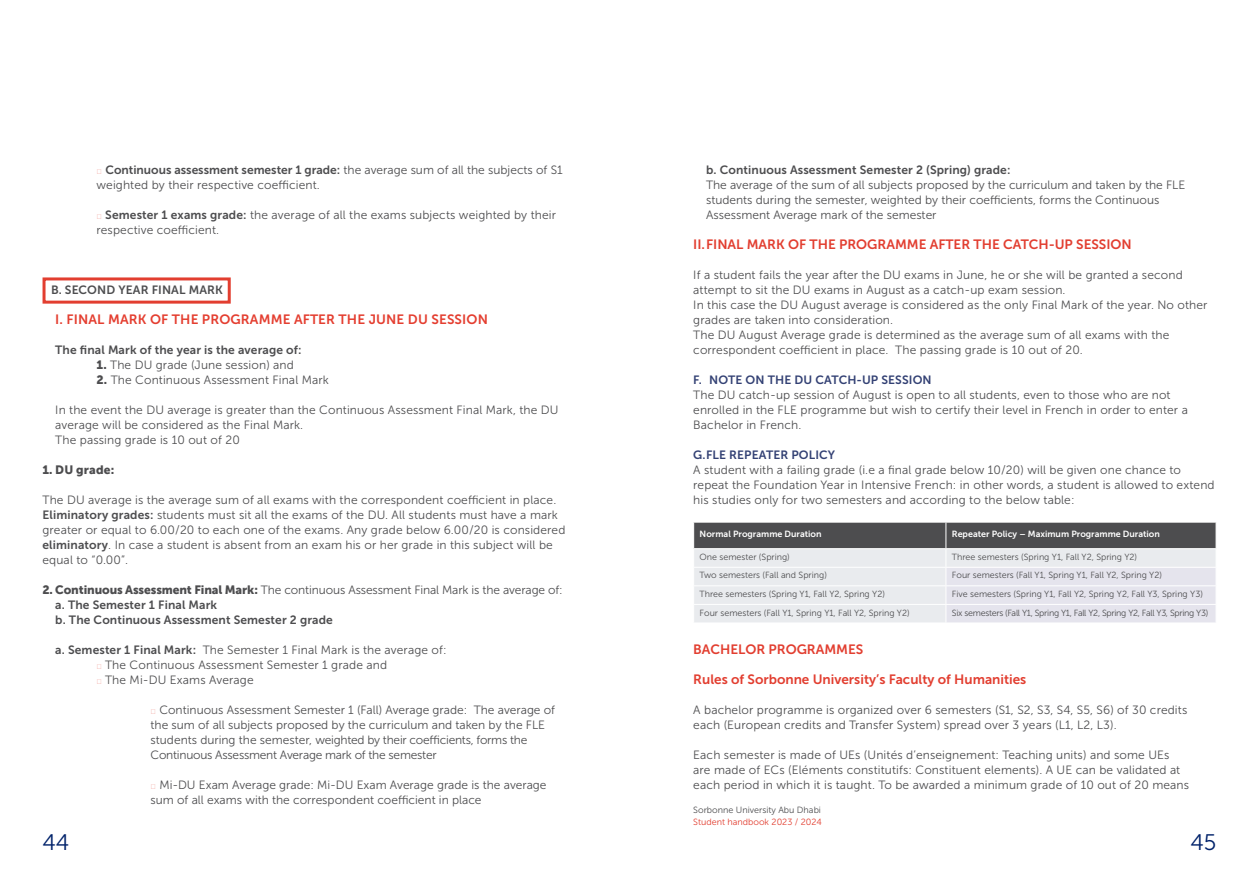
<style>
.page{position:relative;width:1259px;height:893px;background:#fff}
.page>*{position:absolute;margin:0;border:0;box-sizing:border-box;transform-origin:0 0}
.t1{font:22.5px "Museo Sans 300";color:#00226a}
.t2{font:13.5px "Museo Sans 700";color:#e23e30}
.t3{font:13.5px "Museo Sans 700";letter-spacing:.01em;color:#e43e30}
.t4{font:12px/15px "Museo Sans 300";letter-spacing:.01em;color:#4d4d4f}
.t5{font:12px/15px "Museo Sans 700";letter-spacing:.01em;color:#4d4d4f}
.t6{font:12px "Museo Sans 300";letter-spacing:-.01em;color:#4d4d4f}
.t7{font:12px "Museo Sans 700";letter-spacing:.01em;color:#334174}
.t8{font:12px "Museo Sans 900";letter-spacing:.01em;color:#4d4d4f}
.t9{font:9px "Museo Sans 300";color:#4d4d4f}
.t10{font:9px "Museo Sans 300";color:#e23e30}
.t11{font:8.85px "Museo Sans 300";color:#4d4d4f}
.t12{font:8.85px "Museo Sans 700";color:#fff}
.t13{font:8.85px "Museo Sans 300";letter-spacing:-.03em;color:#4d4d4f}
.s1{color:#e43e30}
.s2{font-family:"Museo Sans 300"}
.s3{font-family:"Museo Sans 700"}
.s4{font-family:"Museo Sans 900"}
.s5{color:#4e4e4f}
</style>
<div class="page">
<svg style="left:693px;top:522px;width:523px;height:101px;background:#c0c0c5"></svg>
<hr style="left:693px;top:567px;width:253px;height:1px;background:#fff">
<hr style="left:693px;top:585px;width:253px;height:1px;background:#fff">
<hr style="left:693px;top:604px;width:253px;height:1px;background:#fff">
<hr style="left:946px;top:567px;width:270px;height:1px;background:#fff">
<hr style="left:946px;top:585px;width:270px;height:1px;background:#fff">
<hr style="left:946px;top:604px;width:270px;height:1px;background:#fff">
<div style="left:43px;top:277px;width:188px;height:27px;border:3px solid #e23e30"></div>
<p class="t5" style="left:97px;top:162px;width:468px"><span class="s1">■</span> Continuous assessment semester 1 grade: <span class="s2">the average sum of all the subjects of S1</span></p>
<p class="t4" style="left:97px;top:177px;width:225px">weighted by their respective coefficient.</p>
<p class="t4" style="left:97px;top:207px;width:461px"><span class="s1">■</span> <span class="s3">Semester 1 exams grade:</span> the average of all the exams subjects weighted by their respective coefficient.</p>
<p class="t5" style="left:51px;top:282px;width:173px">B. SECOND YEAR FINAL MARK</p>
<p class="t3" style="left:55px;top:312px;width:434px">I. FINAL MARK OF THE PROGRAMME AFTER THE JUNE DU SESSION</p>
<p class="t5" style="left:55px;top:342px;width:248px">The final Mark of the year is the average of:</p>
<p class="t4" style="left:97px;top:357px;width:199px"><span class="s4">1.</span> The DU grade (June session) and</p>
<p class="t4" style="left:97px;top:372px;width:234px"><span class="s4">2.</span> The Continuous Assessment Final Mark</p>
<p class="t4" style="left:55px;top:402px;width:505px">In the event the DU average is greater than the Continuous Assessment Final Mark, the DU average will be considered as the Final Mark.<br>The passing grade is 10 out of 20</p>
<p class="t8" style="left:43px;top:463px;width:73px">1. DU grade:</p>
<p class="t4" style="left:43px;top:492px;width:524px">The DU average is the average sum of all exams with the correspondent coefficient in place.<br><span class="s3">Eliminatory grades:</span> students must sit all the exams of the DU. All students must have a mark greater or equal to 6.00/20 to each one of the exams. Any grade below 6.00/20 is considered <span class="s3">eliminatory</span>. In case a student is absent from an exam his or her grade in this subject will be equal to “0.00”.</p>
<p class="t6" style="left:43px;top:583px;width:522px"><span class="s4">2. Continuous Assessment Final Mark:</span> The continuous Assessment Final Mark is the average of:</p>
<p class="t5" style="left:55px;top:597px;width:279px">a. The Semester 1 Final Mark<br>b. The Continuous Assessment Semester 2 grade</p>
<p class="t4" style="left:55px;top:642px;width:393px"><span class="s3">a. Semester 1 Final Mark:</span> The Semester 1 Final Mark is the average of:</p>
<p class="t4" style="left:97px;top:657px;width:292px"><span class="s1">■</span> <span class="s5">T</span>he Continuous Assessment Semester 1 grade and</p>
<p class="t4" style="left:97px;top:672px;width:159px"><span class="s1">■</span> <span class="s5">T</span>he Mi-DU Exams Average</p>
<p class="t4" style="left:151px;top:702px;width:406px"><span class="s1">■</span> Continuous Assessment Semester 1 (Fall) Average grade: The average of the sum of all subjects proposed by the curriculum and taken by the FLE students during the semester, weighted by their coefficients, forms the Continuous Assessment Average mark of the semester</p>
<p class="t4" style="left:151px;top:777px;width:397px"><span class="s1">■</span> Mi-DU Exam Average grade: Mi-DU Exam Average grade is the average sum of all exams with the correspondent coefficient in place</p>
<h1 class="t1" style="left:43px;top:831px;width:28px">44</h1>
<p class="t5" style="left:706px;top:162px;width:306px">b. Continuous Assessment Semester 2 (Spring) grade:</p>
<p class="t4" style="left:706px;top:177px;width:481px">The average of the sum of all subjects proposed by the curriculum and taken by the FLE students during the semester, weighted by their coefficients, forms the Continuous<br>Assessment Average mark of the semester</p>
<p class="t2" style="left:693px;top:237px;width:440px">II.FINAL MARK OF THE PROGRAMME AFTER THE CATCH-UP SESSION</p>
<p class="t4" style="left:693px;top:267px;width:516px">If a student fails the year after the DU exams in June, he or she will be granted a second attempt to sit the DU exams in August as a catch-up exam session.<br>In this case the DU August average is considered as the only Final Mark of the year. No other grades are taken into consideration.<br>The DU August Average grade is determined as the average sum of all exams with the correspondent coefficient in place. The passing grade is 10 out of 20.</p>
<p class="t7" style="left:693px;top:373px;width:240px">F. NOTE ON THE DU CATCH-UP SESSION</p>
<p class="t4" style="left:693px;top:387px;width:496px">The DU catch-up session of August is open to all students, even to those who are not enrolled in the FLE programme but wish to certify their level in French in order to enter a<br>Bachelor in French.</p>
<p class="t7" style="left:693px;top:448px;width:143px">G.FLE REPEATER POLICY</p>
<p class="t4" style="left:693px;top:462px;width:523px">A student with a failing grade (i.e a final grade below 10/20) will be given one chance to repeat the Foundation Year in Intensive French: in other words, a student is allowed to extend his studies only for two semesters and according to the below table:</p>
<p class="t12" style="left:699px;top:529px;width:124px">Normal Programme Duration</p>
<p class="t12" style="left:952px;top:529px;width:209px">Repeater Policy – Maximum Programme Duration</p>
<p class="t11" style="left:699px;top:552px;width:92px">One semester (Spring)</p>
<p class="t11" style="left:952px;top:552px;width:187px">Three semesters (Spring Y1, Fall Y2, Spring Y2)</p>
<p class="t11" style="left:699px;top:571px;width:129px">Two semesters (Fall and Spring)</p>
<p class="t11" style="left:952px;top:571px;width:212px">Four semesters (Fall Y1, Spring Y1, Fall Y2, Spring Y2)</p>
<p class="t11" style="left:699px;top:589px;width:187px">Three semesters (Spring Y1, Fall Y2, Spring Y2)</p>
<p class="t11" style="left:952px;top:589px;width:252px">Five semesters (Spring Y1, Fall Y2, Spring Y2, Fall Y3, Spring Y3)</p>
<p class="t11" style="left:699px;top:608px;width:212px">Four semesters (Fall Y1, Spring Y1, Fall Y2, Spring Y2)</p>
<p class="t13" style="left:952px;top:608px;width:258px">Six semesters (Fall Y1, Spring Y1, Fall Y2, Spring Y2, Fall Y3, Spring Y3)</p>
<p class="t2" style="left:693px;top:642px;width:172px">BACHELOR PROGRAMMES</p>
<p class="t2" style="left:693px;top:672px;width:335px">Rules of Sorbonne University’s Faculty of Humanities</p>
<p class="t4" style="left:693px;top:702px;width:495px">A bachelor programme is organized over 6 semesters (S1, S2, S3, S4, S5, S6) of 30 credits each (European credits and Transfer System) spread over 3 years (L1, L2, L3).</p>
<p class="t4" style="left:693px;top:747px;width:497px">Each semester is made of UEs (Unités d’enseignement: Teaching units) and some UEs are made of ECs (Eléments constitutifs: Constituent elements). A UE can be validated at each period in which it is taught. To be awarded a minimum grade of 10 out of 20 means</p>
<p class="t9" style="left:693px;top:805px;width:129px">Sorbonne University Abu Dhabi</p>
<p class="t10" style="left:693px;top:817px;width:130px">Student handbook 2023 / 2024</p>
<h1 class="t1" style="left:1190px;top:831px;width:27px">45</h1>
</div>
